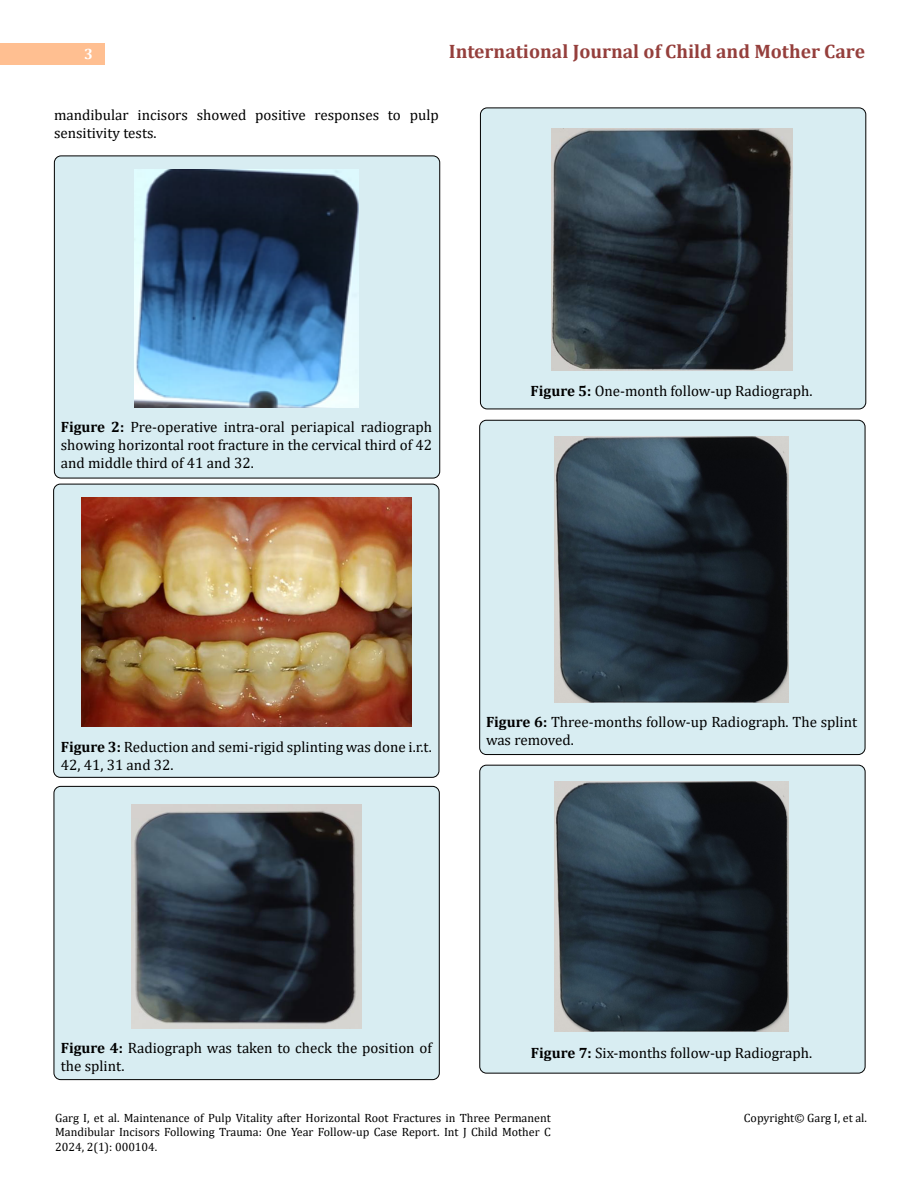
<style>
.page{position:relative;width:918px;height:1188px;background:#fff}
.page>*{position:absolute;margin:0;border:0;box-sizing:border-box;transform-origin:0 0}
.t1{font:700 19.5px "Cambria";color:#953f3c}
.t2{font:15px/18px "Cambria";color:#000}
.t3{font:700 15px "Cambria";color:#fff}
.t4{font:12px/14.2px "Cambria";color:#000;text-align:justify}
.s1{font-weight:700}
</style>
<div class="page">
<div style="left:0;top:43px;width:105px;height:21px;background:#ffbf91"></div>
<div style="left:54px;top:156px;width:386px;height:322px;background:#d8edf2;border-radius:7px"></div>
<div style="left:54px;top:156px;width:386px;height:322px;border:1px solid #000;border-radius:7px"></div>
<div style="left:480px;top:108px;width:386px;height:301px;background:#d8edf2;border-radius:7px"></div>
<div style="left:480px;top:108px;width:386px;height:301px;border:1px solid #000;border-radius:7px"></div>
<div style="left:480px;top:420px;width:385px;height:335px;background:#d8edf2;border-radius:7px"></div>
<div style="left:479px;top:420px;width:386px;height:335px;border:1px solid #000;border-radius:7px"></div>
<div style="left:480px;top:765px;width:385px;height:308px;background:#d8edf2;border-radius:7px"></div>
<div style="left:479px;top:765px;width:387px;height:309px;border:1px solid #000;border-radius:7px"></div>
<div style="left:54px;top:786px;width:385px;height:294px;background:#d8edf2;border-radius:7px"></div>
<div style="left:54px;top:786px;width:386px;height:294px;border:1px solid #000;border-radius:7px"></div>
<div style="left:54px;top:484px;width:385px;height:293px;background:#d8edf2;border-radius:7px"></div>
<div style="left:53px;top:484px;width:386px;height:294px;border:1px solid #000;border-radius:7px"></div>
<img style="left:135px;top:170px;width:224px;height:237px">
<img style="left:81px;top:497px;width:330px;height:229px">
<img style="left:131px;top:804px;width:231px;height:224px">
<img style="left:551px;top:128px;width:241px;height:242px">
<img style="left:555px;top:437px;width:233px;height:265px">
<img style="left:555px;top:781px;width:234px;height:251px">
<p class="t3" style="left:84px;top:44px;width:10px">3</p>
<h1 class="t1" style="left:449px;top:38px;width:418px">International Journal of Child and Mother Care</h1>
<p class="t2" style="left:54px;top:105px;width:386px">mandibular incisors showed positive responses to pulp sensitivity tests.</p>
<p class="t2" style="left:61px;top:418px;width:373px;text-align:justify"><span class="s1">Figure 2:</span> Pre-operative intra-oral periapical radiograph showing horizontal root fracture in the cervical third of 42 and middle third of 41 and 32.</p>
<p class="t2" style="left:531px;top:382px;width:284px"><span class="s1">Figure 5:</span> One-month follow-up Radiograph.</p>
<p class="t2" style="left:61px;top:738px;width:373px"><span class="s1">Figure 3:</span> Reduction and semi-rigid splinting was done i.r.t.<br>42, 41, 31 and 32.</p>
<p class="t2" style="left:486px;top:713px;width:373px"><span class="s1">Figure 6:</span> Three-months follow-up Radiograph. The splint was removed.</p>
<p class="t2" style="left:61px;top:1039px;width:373px"><span class="s1">Figure 4:</span> Radiograph was taken to check the position of the splint.</p>
<p class="t2" style="left:531px;top:1044px;width:283px"><span class="s1">Figure 7:</span> Six-months follow-up Radiograph.</p>
<p class="t4" style="left:55px;top:1111px;width:497px">Garg I, et al. Maintenance of Pulp Vitality after Horizontal Root Fractures in Three Permanent Mandibular Incisors Following Trauma: One Year Follow-up Case Report. Int J Child Mother C 2024, 2(1): 000104.</p>
<p class="t4" style="left:744px;top:1111px;width:125px">Copyright© Garg I, et al.</p>
</div>
